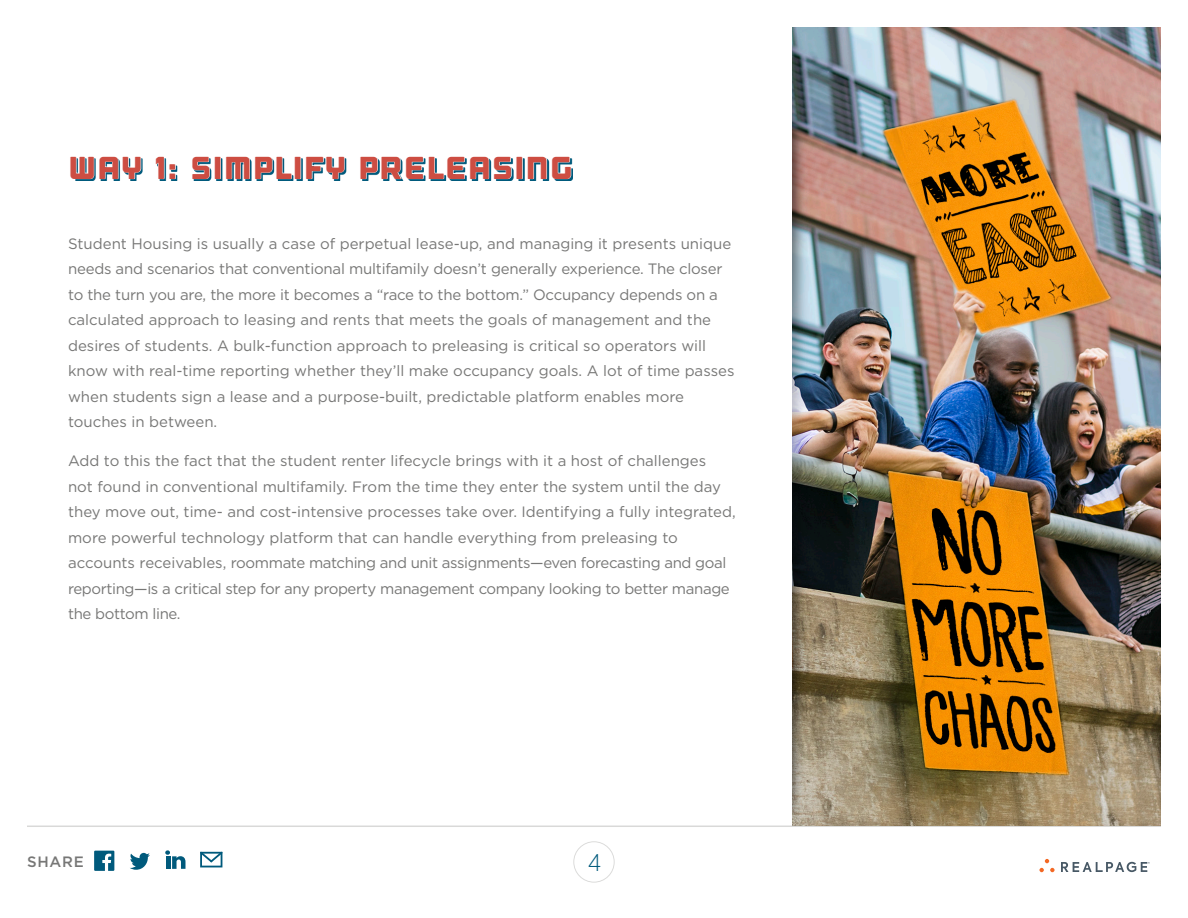
<style>
.page{position:relative;width:1188px;height:918px;background:#fff}
.page>*{position:absolute;margin:0;border:0;box-sizing:border-box;transform-origin:0 0}
.T1_center{font:31.5px "Outage";letter-spacing:.025em;color:#cd4d42}
.t1{font:300 24px "Gotham Narrow";color:#005a7c}
.Main_Paragraph{font:15px/25.5px "Gotham";color:#777776}
.t2{font:500 15px "Gotham";letter-spacing:.05em;color:#777776}
</style>
<div class="page">
<svg style="left:165px;top:850px;width:21px;height:19px"></svg>
<svg style="left:94px;top:851px;width:20px;height:20px"></svg>
<svg style="left:130px;top:853px;width:20px;height:17px"></svg>
<svg style="left:200px;top:852px;width:23px;height:15px"></svg>
<svg style="left:573px;top:841px;width:42px;height:42px"></svg>
<hr style="left:27px;top:826px;width:1134px;height:1px;background:#d9d9d8">
<svg style="left:1039px;top:859px;width:16px;height:13px"></svg>
<svg style="left:1061px;top:862px;width:89px;height:10px"></svg>
<img style="left:792px;top:27px;width:369px;height:799px">
<svg style="left:76px;top:158px;width:497px;height:23px"></svg>
<svg style="left:75px;top:158px;width:67px;height:22px"></svg>
<svg style="left:155px;top:158px;width:21px;height:21px"></svg>
<svg style="left:191px;top:158px;width:19px;height:21px"></svg>
<div style="left:215px;top:156px;width:6px;height:23px;border:1px solid #fff"></div>
<svg style="left:225px;top:158px;width:67px;height:22px"></svg>
<div style="left:295px;top:156px;width:6px;height:23px;border:1px solid #fff"></div>
<svg style="left:306px;top:158px;width:39px;height:22px"></svg>
<svg style="left:360px;top:158px;width:152px;height:22px"></svg>
<div style="left:516px;top:156px;width:7px;height:23px;border:1px solid #fff"></div>
<svg style="left:527px;top:158px;width:45px;height:22px"></svg>
<p class="T1_center" style="left:68px;top:149px;width:506px">WAY 1: SIMPLIFY PRELEASING</p>
<p class="Main_Paragraph" style="left:68px;top:230px;width:668px">Student Housing is usually a case of perpetual lease-up, and managing it presents unique needs and scenarios that conventional multifamily doesn’t generally experience. The closer to the turn you are, the more it becomes a “race to the bottom.” Occupancy depends on a calculated approach to leasing and rents that meets the goals of management and the desires of students. A bulk-function approach to preleasing is critical so operators will know with real-time reporting whether they’ll make occupancy goals. A lot of time passes when students sign a lease and a purpose-built, predictable platform enables more touches in between.</p>
<p class="Main_Paragraph" style="left:68px;top:448px;width:669px">Add to this the fact that the student renter lifecycle brings with it a host of challenges<br>not found in conventional multifamily. From the time they enter the system until the day they move out, time- and cost-intensive processes take over. Identifying a fully integrated, more powerful technology platform that can handle everything from preleasing to accounts receivables, roommate matching and unit assignments—even forecasting and goal reporting—is a critical step for any property management company looking to better manage the bottom line.</p>
<p class="t2" style="left:27px;top:852px;width:58px">SHARE</p>
<h2 class="t1" style="left:588px;top:848px;width:15px">4</h2>
</div>
